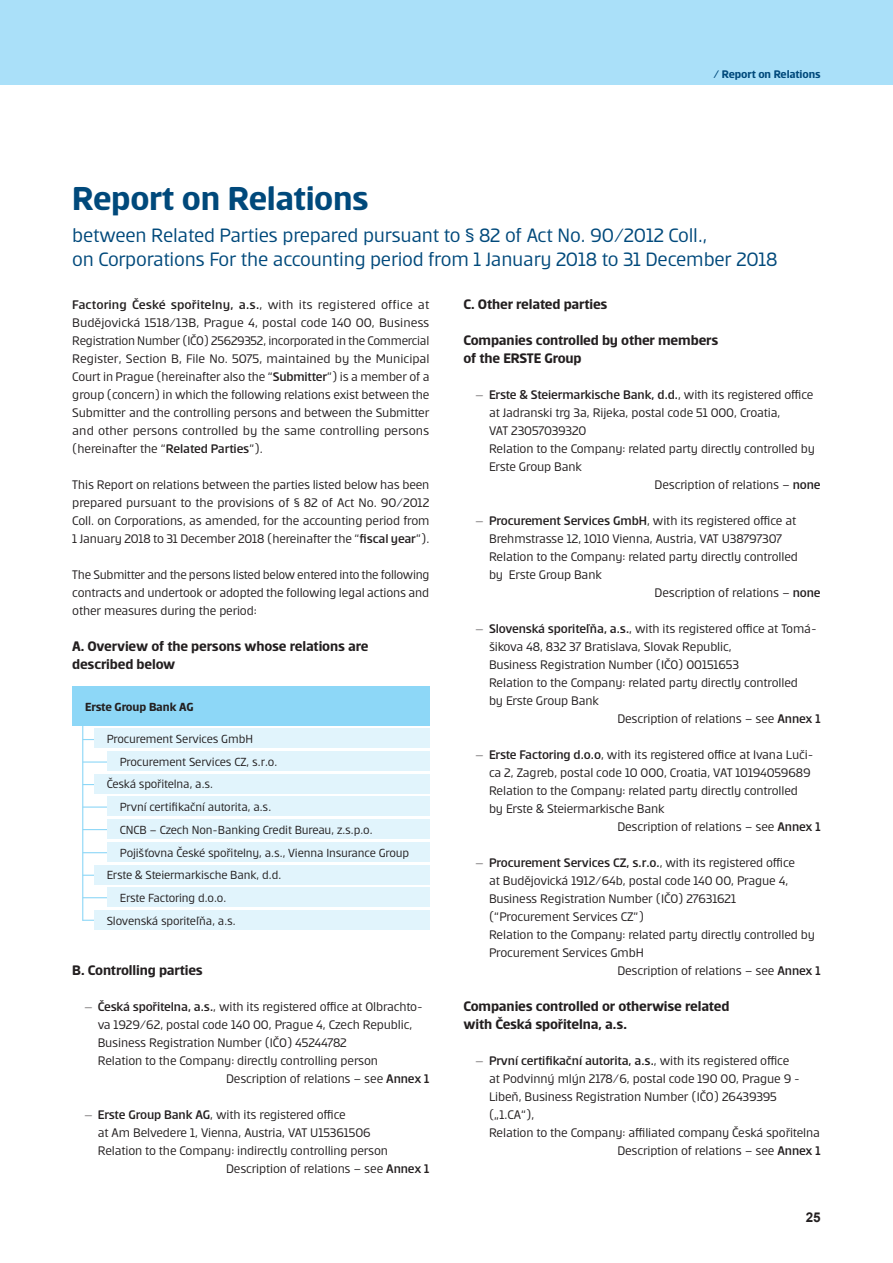
<style>
.page{position:relative;width:893px;height:1263px;background:#fff}
.page>*{position:absolute;margin:0;border:0;box-sizing:border-box;transform-origin:0 0}
.cza_Nadpis_1{font:700 36px "Erste";letter-spacing:-.01em;color:#00497b}
.cza_Nadpis_1_-_mensi{font:21px/24px "Erste";letter-spacing:-.01em;color:#00497b}
.czd_Podnadpis_2{font:700 15px/18px "Erste";letter-spacing:-.01em;color:#231f20}
._10_czf_Text{font:13.5px/18px "Erste";letter-spacing:-.01em;color:#231f20;text-align:justify}
.t1{font:500 13.5px "Erste";letter-spacing:-.01em;color:#231f20}
.t2{font:700 13.5px "Arial";color:#231f20}
._10_zz_organizacni_s{font:12.75px "Erste";letter-spacing:-.015em;color:#231f20}
.czv_Tabulka_Zahlavi{font:700 12.75px "Erste";letter-spacing:-.015em;color:#231f20}
.t3{font:700 12px "Erste";letter-spacing:-.01em;color:#00497b}
.s1{font-weight:500}
.s2{font-family:"Times New Roman";font-weight:400}
.s3{font-weight:400}
.s4{font-family:"Times New Roman"}
</style>
<div class="page">
<div style="left:0;top:0;width:893px;height:85px;background:#aae0f9"></div>
<hr style="left:82px;top:718px;width:1px;height:203px;background:#8dd7f7">
<hr style="left:83px;top:739px;width:46px;height:1px;background:#8dd7f7">
<hr style="left:83px;top:875px;width:44px;height:1px;background:#8dd7f7">
<hr style="left:83px;top:852px;width:45px;height:1px;background:#8dd7f7">
<hr style="left:83px;top:829px;width:43px;height:1px;background:#8dd7f7">
<hr style="left:83px;top:806px;width:26px;height:2px;background:#8dd7f7">
<hr style="left:83px;top:784px;width:44px;height:1px;background:#8dd7f7">
<hr style="left:83px;top:761px;width:42px;height:2px;background:#8dd7f7">
<hr style="left:83px;top:897px;width:45px;height:1px;background:#8dd7f7">
<hr style="left:83px;top:920px;width:47px;height:1px;background:#8dd7f7">
<div style="left:72px;top:686px;width:357px;height:40px;background:#8dd7f7"></div>
<div style="left:107px;top:751px;width:322px;height:20px;background:#e1f4fc"></div>
<div style="left:94px;top:728px;width:335px;height:20px;background:#e1f4fc"></div>
<div style="left:94px;top:773px;width:335px;height:20px;background:#e1f4fc"></div>
<div style="left:94px;top:864px;width:335px;height:20px;background:#e1f4fc"></div>
<div style="left:107px;top:887px;width:322px;height:20px;background:#e1f4fc"></div>
<div style="left:107px;top:842px;width:322px;height:20px;background:#e1f4fc"></div>
<div style="left:107px;top:819px;width:322px;height:20px;background:#e1f4fc"></div>
<div style="left:107px;top:796px;width:322px;height:20px;background:#e1f4fc"></div>
<div style="left:94px;top:910px;width:335px;height:20px;background:#e1f4fc"></div>
<p class="t3" style="left:713px;top:68px;width:109px">/ Report on Relations</p>
<p class="cza_Nadpis_1" style="left:72px;top:180px;width:298px">Report on Relations</p>
<p class="cza_Nadpis_1_-_mensi" style="left:72px;top:223px;width:707px">between Related Parties prepared pursuant to § 82 of Act No. 90/2012 Coll.,<br>on Corporations For the accounting period from 1 January 2018 to 31 December 2018</p>
<p class="_10_czf_Text" style="left:72px;top:295px;width:359px"><span class="s1">Factoring České spořitelny, a.s.</span>, with its registered office at Budějovická 1518/13B, Prague 4, postal code 140 00, Business Registration Number (IČO) 25629352, incorporated in the Commercial Register, Section B, File No. 5075, maintained by the Municipal Court in Prague (hereinafter also the “<span class="s1">Submitter</span>”) is a member of a group (concern) in which the following relations exist between the Submitter and the controlling persons and between the Submitter and other persons controlled by the same controlling persons (hereinafter the “<span class="s1">Related Parties</span>”).</p>
<p class="_10_czf_Text" style="left:72px;top:475px;width:359px">This Report on relations between the parties listed below has been prepared pursuant to the provisions of § 82 of Act No. 90/2012<br>Coll. on Corporations, as amended, for the accounting period from 1 January 2018 to 31 December 2018 (hereinafter the “<span class="s1">fiscal year</span>”).</p>
<p class="_10_czf_Text" style="left:72px;top:565px;width:359px">The Submitter and the persons listed below entered into the following contracts and undertook or adopted the following legal actions and other measures during the period:</p>
<p class="czd_Podnadpis_2" style="left:72px;top:637px;width:298px">A. Overview of the persons whose relations are described below</p>
<p class="czv_Tabulka_Zahlavi" style="left:85px;top:700px;width:110px">Erste Group Bank AG</p>
<p class="czd_Podnadpis_2" style="left:463px;top:295px;width:145px">C. Other related parties</p>
<p class="czd_Podnadpis_2" style="left:463px;top:331px;width:256px">Companies controlled by other members of the ERSTE Group</p>
<p class="t1" style="left:476px;top:388px;width:339px"><span class="s2">–</span> Erste &amp; Steiermarkische Bank, d.d.<span class="s3">, with its registered office</span></p>
<p class="_10_czf_Text" style="left:489px;top:403px;width:293px">at Jadranski trg 3a, Rijeka, postal code 51 000, Croatia,</p>
<p class="_10_czf_Text" style="left:489px;top:421px;width:99px">VAT 23057039320</p>
<p class="_10_czf_Text" style="left:489px;top:439px;width:327px">Relation to the Company: related party directly controlled by</p>
<p class="_10_czf_Text" style="left:489px;top:457px;width:95px">Erste Group Bank</p>
<p class="_10_czf_Text" style="left:655px;top:475px;width:168px">Description of relations – <span class="s1">none</span></p>
<p class="_10_czf_Text" style="left:476px;top:511px;width:322px"><span class="s4">–</span> <span class="s1">Procurement Services GmbH</span>, with its registered office at</p>
<p class="_10_czf_Text" style="left:489px;top:529px;width:295px">Brehmstrasse 12, 1010 Vienna, Austria, VAT U38797307</p>
<p class="_10_czf_Text" style="left:489px;top:547px;width:310px">Relation to the Company: related party directly controlled</p>
<p class="_10_czf_Text" style="left:489px;top:565px;width:114px">by Erste Group Bank</p>
<p class="_10_czf_Text" style="left:655px;top:583px;width:168px">Description of relations – <span class="s1">none</span></p>
<p class="_10_czf_Text" style="left:476px;top:619px;width:342px"><span class="s4">–</span> <span class="s1">Slovenská sporiteľňa, a.s.</span>, with its registered office at Tomá-</p>
<p class="_10_czf_Text" style="left:489px;top:637px;width:244px">šikova 48, 832 37 Bratislava, Slovak Republic,</p>
<p class="_10_czf_Text" style="left:489px;top:655px;width:251px">Business Registration Number (IČO) 00151653</p>
<p class="_10_czf_Text" style="left:489px;top:673px;width:310px">Relation to the Company: related party directly controlled</p>
<p class="_10_czf_Text" style="left:489px;top:691px;width:112px">by Erste Group Bank</p>
<p class="_10_czf_Text" style="left:617px;top:709px;width:205px">Description of relations – see <span class="s1">Annex 1</span></p>
<p class="_10_czf_Text" style="left:476px;top:745px;width:339px"><span class="s4">–</span> <span class="s1">Erste Factoring d.o.o</span>, with its registered office at Ivana Luči-</p>
<p class="_10_czf_Text" style="left:489px;top:763px;width:323px">ca 2, Zagreb, postal code 10 000, Croatia, VAT 10194059689</p>
<p class="_10_czf_Text" style="left:489px;top:781px;width:310px">Relation to the Company: related party directly controlled</p>
<p class="_10_czf_Text" style="left:489px;top:799px;width:177px">by Erste &amp; Steiermarkische Bank</p>
<p class="_10_czf_Text" style="left:617px;top:817px;width:205px">Description of relations – see <span class="s1">Annex 1</span></p>
<p class="t1" style="left:476px;top:856px;width:320px"><span class="s2">–</span> Procurement Services CZ, s.r.o.<span class="s3">, with its registered office</span></p>
<p class="_10_czf_Text" style="left:489px;top:871px;width:301px">at Budějovická 1912/64b, postal code 140 00, Prague 4,</p>
<p class="_10_czf_Text" style="left:489px;top:889px;width:249px">Business Registration Number (IČO) 27631621</p>
<p class="_10_czf_Text" style="left:489px;top:907px;width:157px">(“Procurement Services CZ”)</p>
<p class="_10_czf_Text" style="left:489px;top:925px;width:327px">Relation to the Company: related party directly controlled by</p>
<p class="_10_czf_Text" style="left:489px;top:943px;width:156px">Procurement Services GmbH</p>
<p class="_10_czf_Text" style="left:617px;top:961px;width:205px">Description of relations – see <span class="s1">Annex 1</span></p>
<p class="czd_Podnadpis_2" style="left:463px;top:997px;width:267px">Companies controlled or otherwise related with Česká spořitelna, a.s.</p>
<p class="t1" style="left:476px;top:1054px;width:315px"><span class="s2">–</span> První certifikační autorita, a.s.<span class="s3">, with its registered office</span></p>
<p class="_10_czf_Text" style="left:489px;top:1069px;width:312px">at Podvinný mlýn 2178/6, postal code 190 00, Prague 9 -</p>
<p class="_10_czf_Text" style="left:489px;top:1087px;width:289px">Libeň, Business Registration Number (IČO) 26439395</p>
<p class="_10_czf_Text" style="left:489px;top:1105px;width:47px">(„1.CA“),</p>
<p class="_10_czf_Text" style="left:489px;top:1123px;width:332px">Relation to the Company: affiliated company Česká spořitelna</p>
<p class="_10_czf_Text" style="left:617px;top:1141px;width:205px">Description of relations – see <span class="s1">Annex 1</span></p>
<p class="_10_zz_organizacni_s" style="left:107px;top:732px;width:148px">Procurement Services GmbH</p>
<p class="_10_zz_organizacni_s" style="left:107px;top:778px;width:108px">Česká spořitelna, a. s.</p>
<p class="_10_zz_organizacni_s" style="left:120px;top:755px;width:159px">Procurement Services CZ, s. r. o.</p>
<p class="_10_zz_organizacni_s" style="left:120px;top:800px;width:153px">První certifikační autorita, a.s.</p>
<p class="_10_zz_organizacni_s" style="left:120px;top:823px;width:254px">CNCB – Czech Non-Banking Credit Bureau, z.s.p.o.</p>
<p class="_10_zz_organizacni_s" style="left:120px;top:846px;width:291px">Pojišťovna České spořitelny, a.s., Vienna Insurance Group</p>
<p class="_10_zz_organizacni_s" style="left:107px;top:869px;width:176px">Erste &amp; Steiermarkische Bank, d. d.</p>
<p class="_10_zz_organizacni_s" style="left:120px;top:891px;width:108px">Erste Factoring d.o.o.</p>
<p class="_10_zz_organizacni_s" style="left:107px;top:914px;width:131px">Slovenská sporiteľňa, a. s.</p>
<p class="czd_Podnadpis_2" style="left:72px;top:961px;width:132px">B. Controlling parties</p>
<p class="_10_czf_Text" style="left:85px;top:997px;width:339px"><span class="s4">–</span> <span class="s1">Česká spořitelna, a.s.</span>, with its registered office at Olbrachto-</p>
<p class="_10_czf_Text" style="left:98px;top:1015px;width:316px">va 1929/62, postal code 140 00, Prague 4, Czech Republic,</p>
<p class="_10_czf_Text" style="left:98px;top:1033px;width:251px">Business Registration Number (IČO) 45244782</p>
<p class="_10_czf_Text" style="left:98px;top:1051px;width:282px">Relation to the Company: directly controlling person</p>
<p class="_10_czf_Text" style="left:226px;top:1069px;width:205px">Description of relations – see <span class="s1">Annex 1</span></p>
<p class="_10_czf_Text" style="left:85px;top:1105px;width:262px"><span class="s4">–</span> <span class="s1">Erste Group Bank AG</span>, with its registered office</p>
<p class="_10_czf_Text" style="left:98px;top:1123px;width:275px">at Am Belvedere 1, Vienna, Austria, VAT U15361506</p>
<p class="_10_czf_Text" style="left:98px;top:1141px;width:292px">Relation to the Company: indirectly controlling person</p>
<p class="_10_czf_Text" style="left:226px;top:1159px;width:205px">Description of relations – see <span class="s1">Annex 1</span></p>
<p class="t2" style="left:806px;top:1207px;width:17px">25</p>
</div>
